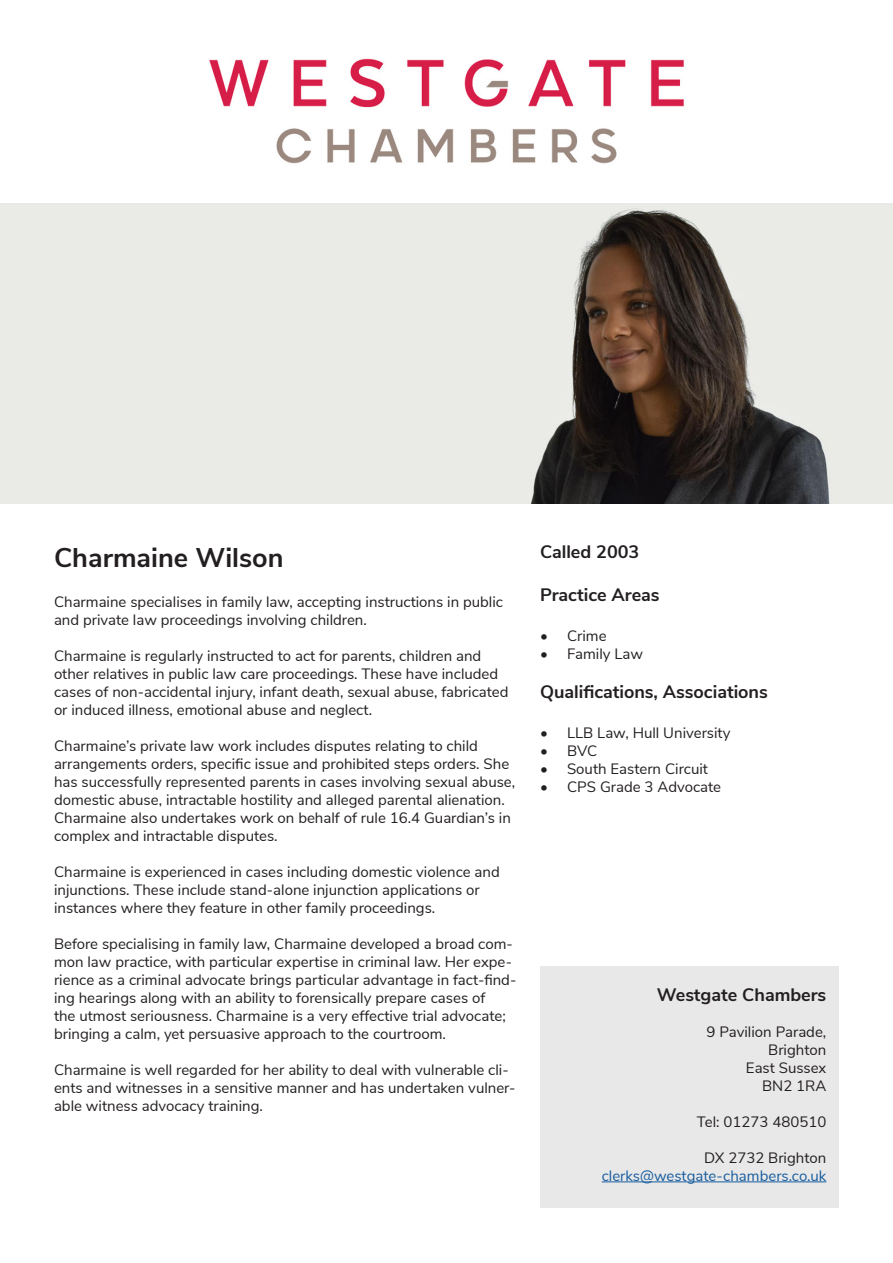
<style>
.page{position:relative;width:893px;height:1263px;background:#fff}
.page>*{position:absolute;margin:0;border:0;box-sizing:border-box;transform-origin:0 0}
.t1{font:700 27px "Nunito Sans";color:#231f20}
.t2{font:700 18px "Nunito Sans";color:#231f20}
.t3{font:15px/18px "Nunito Sans";color:#231f20}
.t4{font:15px "Nunito Sans";color:#175d9e}
</style>
<div class="page">
<div style="left:540px;top:966px;width:299px;height:242px;background:#e9e8e9"></div>
<img style="left:0;top:204px;width:893px;height:300px">
<hr style="left:602px;top:1181px;width:224px;height:1px;background:#175d9e">
<img style="left:209px;top:58px;width:475px;height:106px">
<p class="t1" style="left:54px;top:538px;width:231px">Charmaine Wilson</p>
<p class="t3" style="left:54px;top:591px;width:451px">Charmaine specialises in family law, accepting instructions in public and private law proceedings involving children.</p>
<p class="t3" style="left:54px;top:645px;width:456px">Charmaine is regularly instructed to act for parents, children and other relatives in public law care proceedings. These have included cases of non-accidental injury, infant death, sexual abuse, fabricated or induced illness, emotional abuse and neglect.</p>
<p class="t3" style="left:54px;top:735px;width:463px">Charmaine’s private law work includes disputes relating to child arrangements orders, specific issue and prohibited steps orders. She has successfully represented parents in cases involving sexual abuse, domestic abuse, intractable hostility and alleged parental alienation.<br>Charmaine also undertakes work on behalf of rule 16.4 Guardian’s in complex and intractable disputes.</p>
<p class="t3" style="left:54px;top:861px;width:447px">Charmaine is experienced in cases including domestic violence and injunctions. These include stand-alone injunction applications or instances where they feature in other family proceedings.</p>
<p class="t3" style="left:54px;top:933px;width:464px">Before specialising in family law, Charmaine developed a broad com&shy;mon law practice, with particular expertise in criminal law. Her expe&shy;rience as a criminal advocate brings particular advantage in fact-find&shy;ing hearings along with an ability to forensically prepare cases of<br>the utmost seriousness. Charmaine is a very effective trial advocate; bringing a calm, yet persuasive approach to the courtroom.</p>
<p class="t3" style="left:54px;top:1059px;width:463px">Charmaine is well regarded for her ability to deal with vulnerable cli&shy;ents and witnesses in a sensitive manner and has undertaken vulner&shy;able witness advocacy training.</p>
<p class="t2" style="left:540px;top:538px;width:101px">Called 2003</p>
<p class="t2" style="left:540px;top:582px;width:121px">Practice Areas</p>
<p class="t3" style="left:540px;top:625px;width:68px">• Crime</p>
<p class="t3" style="left:540px;top:643px;width:105px">• Family Law</p>
<p class="t2" style="left:540px;top:679px;width:229px">Qualifications, Associations</p>
<p class="t3" style="left:540px;top:723px;width:192px">• LLB Law, Hull University</p>
<p class="t3" style="left:540px;top:741px;width:59px">• BVC</p>
<p class="t3" style="left:540px;top:759px;width:169px">• South Eastern Circuit</p>
<p class="t3" style="left:540px;top:777px;width:183px">• CPS Grade 3 Advocate</p>
<p class="t2" style="left:657px;top:981px;width:171px">Westgate Chambers</p>
<p class="t3" style="left:706px;top:1021px;width:121px">9 Pavilion Parade,</p>
<p class="t3" style="left:768px;top:1039px;width:60px">Brighton</p>
<p class="t3" style="left:746px;top:1057px;width:82px">East Sussex</p>
<p class="t3" style="left:762px;top:1075px;width:66px">BN2 1RA</p>
<p class="t3" style="left:697px;top:1111px;width:131px">Tel: 01273 480510</p>
<p class="t3" style="left:704px;top:1147px;width:124px">DX 2732 Brighton</p>
<p class="t4" style="left:602px;top:1164px;width:226px">clerks@westgate-chambers.co.uk</p>
</div>
